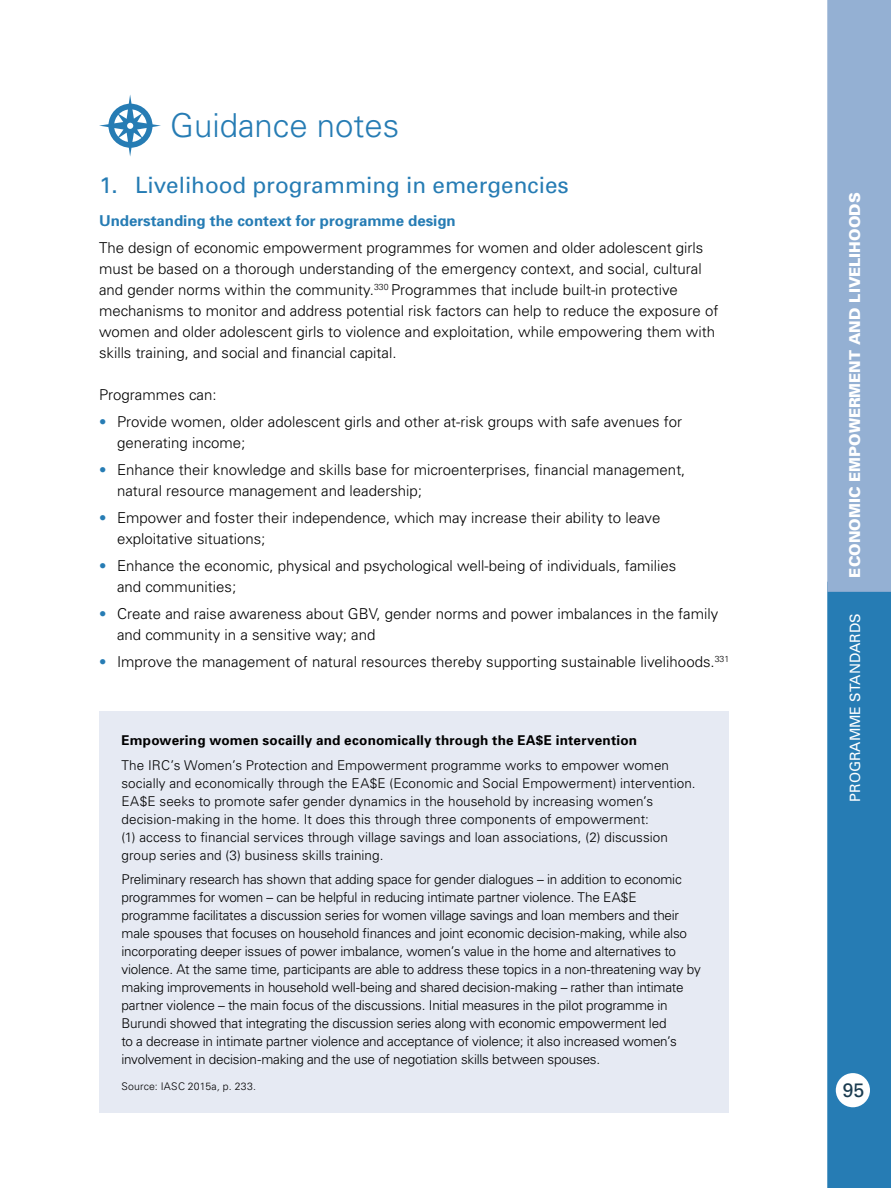
<style>
.page{position:relative;width:891px;height:1188px;background:#fff}
.page>*{position:absolute;margin:0;border:0;box-sizing:border-box;transform-origin:0 0}
.t1{font:300 33px "Univers";color:#267cb4}
.t2{font:22.5px "Univers";color:#267cb4}
.t3{font:19.5px "Univers";color:#1a3b4f}
.t4{font:300 15px/21px "Univers";color:#000}
.t5{font:700 15px "Univers";color:#267cb4}
.t6{font:900 15px "Univers";color:#fff}
.t7{font:14.25px "Univers";color:#fff}
.t8{font:300 13.5px/18px "Univers";letter-spacing:-.015em;color:#000}
.t9{font:300 13.5px/18px "Univers";letter-spacing:.005em;color:#000}
.t10{font:700 13.5px "Univers";letter-spacing:.015em;color:#000}
.t11{font:300 10.5px "Univers";letter-spacing:.025em;color:#000}
.s1{font-weight:700;font-size:21px;color:#267cb4}
.s2{font-style:italic}
</style>
<div class="page">
<div style="left:827px;top:592px;width:64px;height:596px;background:#267cb4"></div>
<div style="left:827px;top:0;width:64px;height:592px;background:#94b0d3"></div>
<div style="left:836px;top:1073px;width:34px;height:34px;background:#fff;border-radius:50%"></div>
<svg style="left:99px;top:95px;width:62px;height:62px"></svg>
<div style="left:99px;top:711px;width:630px;height:402px;background:#e6eaf3"></div>
<h1 class="t1" style="left:170px;top:106px;width:231px">Guidance notes</h1>
<h2 class="t2" style="left:99px;top:171px;width:471px">1. Livelihood programming in emergencies</h2>
<p class="t5" style="left:99px;top:211px;width:358px">Understanding the context for programme design</p>
<p class="t4" style="left:99px;top:237px;width:621px">The design of economic empowerment programmes for women and older adolescent girls must be based on a thorough understanding of the emergency context, and social, cultural and gender norms within the community.<sup>330</sup> Programmes that include built-in protective mechanisms to monitor and address potential risk factors can help to reduce the exposure of women and older adolescent girls to violence and exploitation, while empowering them with skills training, and social and financial capital.</p>
<p class="t4" style="left:99px;top:384px;width:119px">Programmes can:</p>
<p class="t4" style="left:117px;top:411px;width:567px;text-indent:-18px"><span class="s1">•</span> Provide women, older adolescent girls and other at-risk groups with safe avenues for generating income;</p>
<p class="t4" style="left:117px;top:459px;width:570px;text-indent:-18px"><span class="s1">•</span> Enhance their knowledge and skills base for microenterprises, financial management, natural resource management and leadership;</p>
<p class="t4" style="left:117px;top:507px;width:545px;text-indent:-18px"><span class="s1">•</span> Empower and foster their independence, which may increase their ability to leave exploitative situations;</p>
<p class="t4" style="left:117px;top:555px;width:561px;text-indent:-18px"><span class="s1">•</span> Enhance the economic, physical and psychological well-being of individuals, families and communities;</p>
<p class="t4" style="left:117px;top:603px;width:603px;text-indent:-18px"><span class="s1">•</span> Create and raise awareness about GBV, gender norms and power imbalances in the family and community in a sensitive way; and</p>
<p class="t4" style="left:99px;top:651px;width:632px"><span class="s1">•</span> Improve the management of natural resources thereby supporting sustainable livelihoods.<sup>331</sup></p>
<p class="t10" style="left:122px;top:731px;width:517px">Empowering women socailly and economically through the EA$E intervention</p>
<p class="t9" style="left:122px;top:755px;width:576px">The IRC’s Women’s Protection and Empowerment programme works to empower women socially and economically through the EA$E (Economic and Social Empowerment) intervention.<br>EA$E seeks to promote safer gender dynamics in the household by increasing women’s decision-making in the home. It does this through three components of empowerment:<br>(1) access to financial services through village savings and loan associations, (2) discussion group series and (3) business skills training.</p>
<p class="t8" style="left:122px;top:870px;width:581px">Preliminary research has shown that adding space for gender dialogues – in addition to economic programmes for women – can be helpful in reducing intimate partner violence. The EA$E programme facilitates a discussion series for women village savings and loan members and their male spouses that focuses on household finances and joint economic decision-making, while also incorporating deeper issues of power imbalance, women’s value in the home and alternatives to violence. At the same time, participants are able to address these topics in a non-threatening way by making improvements in household well-being and shared decision-making – rather than intimate partner violence – the main focus of the discussions. Initial measures in the pilot programme in Burundi showed that integrating the discussion series along with economic empowerment led<br>to a decrease in intimate partner violence and acceptance of violence; it also increased women’s involvement in decision-making and the use of negotiation skills between spouses.</p>
<p class="t11" style="left:122px;top:1080px;width:136px">Source: IASC 2015a<span class="s2">,</span> p. 233.</p>
<p class="t6" style="left:846px;top:578px;width:386px;rotate:-90deg">ECONOMIC EMPOWERMENT AND LIVELIHOODS</p>
<p class="t7" style="left:846px;top:802px;width:190px;rotate:-90deg">PROGRAMME STANDARDS</p>
<h3 class="t3" style="left:843px;top:1078px;width:23px">95</h3>
</div>
